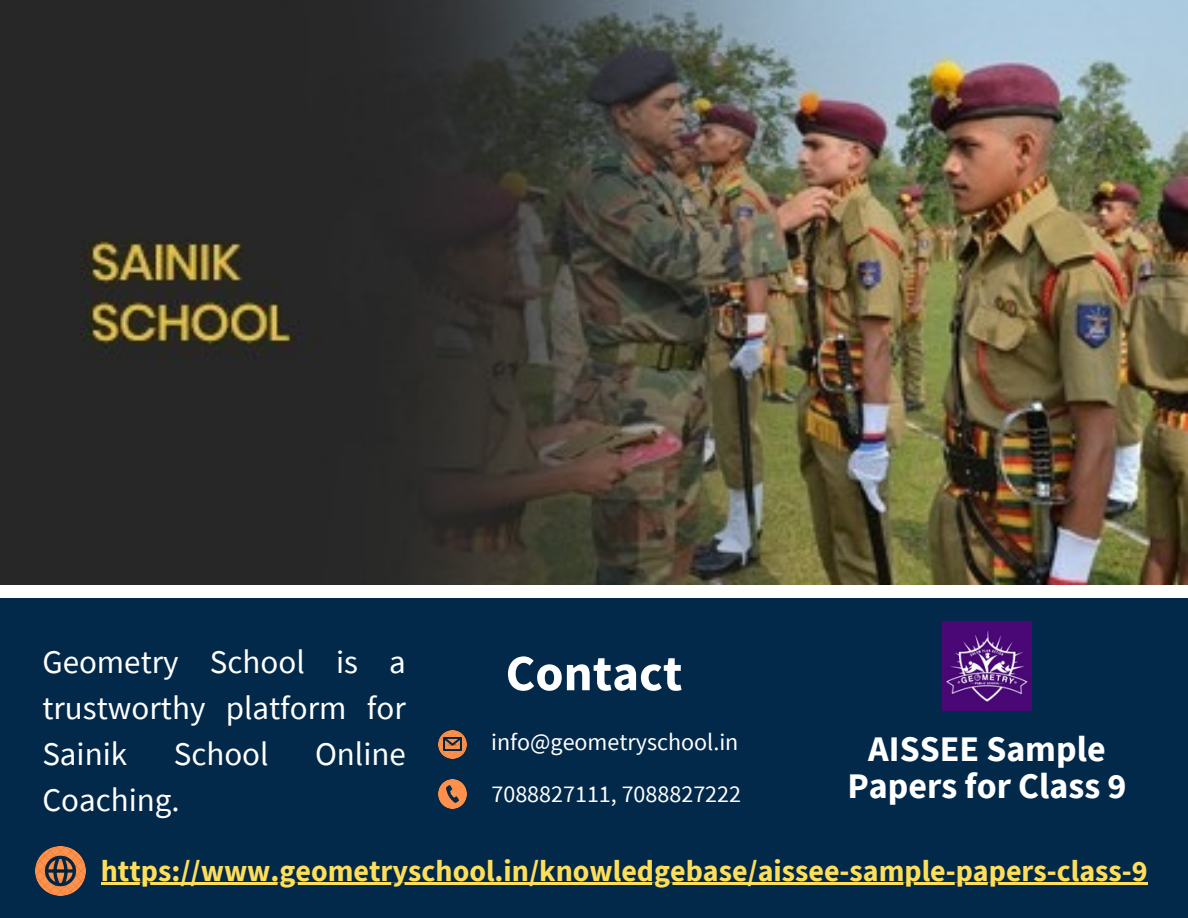
<style>
.page{position:relative;width:1188px;height:918px;background:#fff}
.page>*{position:absolute;margin:0;border:0;box-sizing:border-box;transform-origin:0 0}
.t1{font:700 51px "Source Sans Pro";color:#fff}
.t2{font:700 36px/37.2px "Source Sans Pro";color:#fff;text-align:center}
.t3{font:33px/46.2px "Source Sans Pro";color:#fff;text-align:justify}
.t4{font:700 30px "Source Sans Pro";color:#ffde59}
.t5{font:24px "Source Sans Pro";color:#fff}
</style>
<div class="page">
<img style="left:0;top:0;width:1188px;height:585px">
<div style="left:0;top:598px;width:1188px;height:320px;background:#022949"></div>
<img style="left:439px;top:780px;width:28px;height:28px">
<img style="left:446px;top:786px;width:13px;height:17px">
<img style="left:36px;top:846px;width:49px;height:50px">
<img style="left:439px;top:730px;width:28px;height:28px">
<img style="left:444px;top:737px;width:18px;height:14px">
<img style="left:942px;top:622px;width:89px;height:89px">
<hr style="left:101px;top:883px;width:1047px;height:2px;background:#ffde59">
<h4 class="t3" style="left:42px;top:638px;width:365px">Geometry School is a trustworthy platform for Sainik</h4>
<h4 class="t3" style="left:174px;top:731px;width:96px">School</h4>
<h4 class="t3" style="left:315px;top:731px;width:92px">Online</h4>
<h4 class="t3" style="left:42px;top:777px;width:139px">Coaching.</h4>
<p class="t1" style="left:506px;top:640px;width:178px">Contact</p>
<p class="t5" style="left:491px;top:726px;width:249px">info@geometryschool.in</p>
<p class="t5" style="left:491px;top:779px;width:251px">7088827111, 7088827222</p>
<p class="t2" style="left:847px;top:730px;width:281px">AISSEE Sample<br>Papers for Class 9</p>
<h2 class="t4" style="left:101px;top:851px;width:1048px">https://www.geometryschool.in/knowledgebase/aissee-sample-papers-class-9</h2>
</div>
